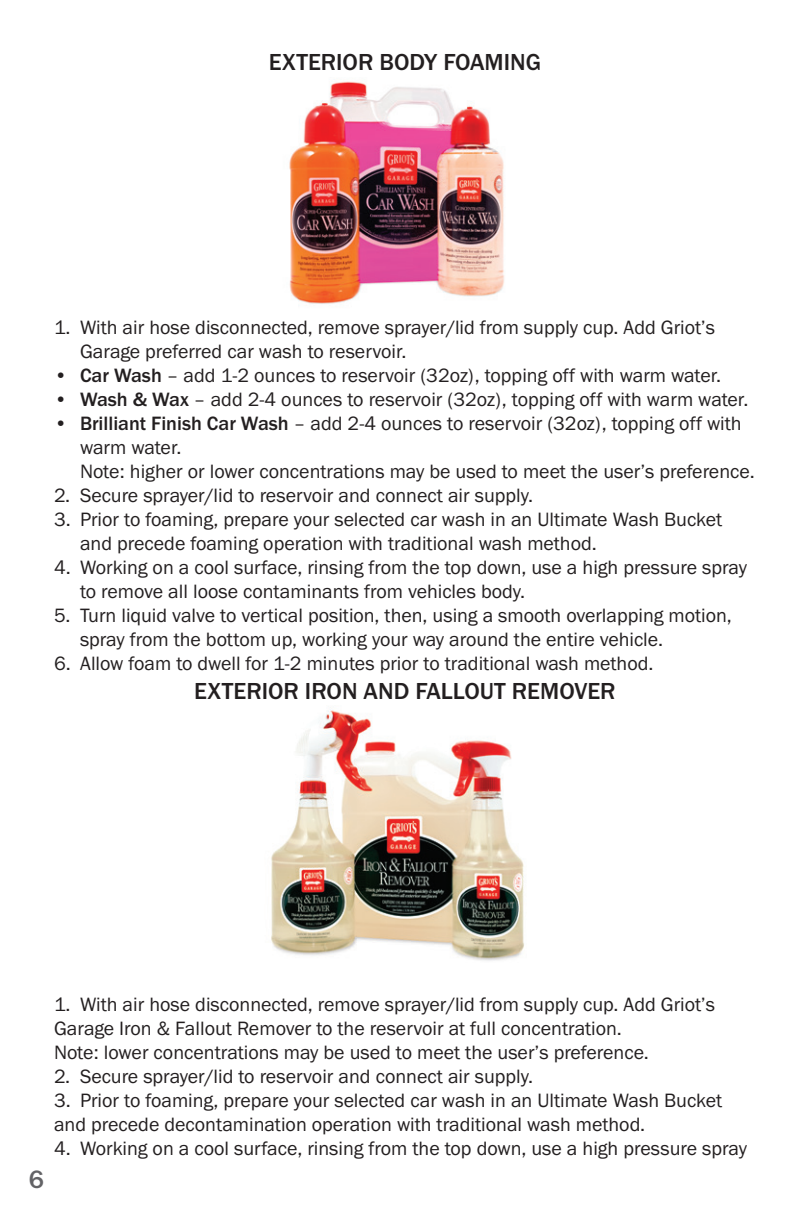
<style>
.page{position:relative;width:792px;height:1224px;background:#fff}
.page>*{position:absolute;margin:0;border:0;box-sizing:border-box;transform-origin:0 0}
.t1{font:500 26px "Franklin Gothic URW";color:#636366}
.t2{font:500 24px "Franklin Gothic URW";color:#231f20}
.t3{font:20px/24px "Franklin Gothic URW Boo";color:#231f20}
.s1{font-family:"Franklin Gothic URW";font-weight:500}
</style>
<div class="page">
<img style="left:271px;top:709px;width:253px;height:252px">
<img style="left:289px;top:81px;width:216px;height:223px">
<p class="t2" style="left:269px;top:47px;width:274px">EXTERIOR BODY FOAMING</p>
<p class="t3" style="left:80px;top:315px;width:636px;text-indent:-26px">1. With air hose disconnected, remove sprayer/lid from supply cup. Add Griot’s<br>Garage preferred car wash to reservoir.</p>
<p class="t3" style="left:54px;top:363px;width:669px"><span class="s1">• Car Wash</span> – add 1-2 ounces to reservoir (32oz), topping off with warm water.</p>
<p class="t3" style="left:54px;top:387px;width:696px"><span class="s1">• Wash &amp; Wax</span> – add 2-4 ounces to reservoir (32oz), topping off with warm water.</p>
<p class="t3" style="left:80px;top:411px;width:676px;text-indent:-26px">• <span class="s1">Brilliant Finish Car Wash</span> – add 2-4 ounces to reservoir (32oz), topping off with warm water.<br>Note: higher or lower concentrations may be used to meet the user’s preference.</p>
<p class="t3" style="left:54px;top:483px;width:481px">2. Secure sprayer/lid to reservoir and connect air supply.</p>
<p class="t3" style="left:80px;top:507px;width:644px;text-indent:-26px">3. Prior to foaming, prepare your selected car wash in an Ultimate Wash Bucket and precede foaming operation with traditional wash method.</p>
<p class="t3" style="left:80px;top:555px;width:669px;text-indent:-26px">4. Working on a cool surface, rinsing from the top down, use a high pressure spray to remove all loose contaminants from vehicles body.</p>
<p class="t3" style="left:80px;top:603px;width:653px;text-indent:-26px">5. Turn liquid valve to vertical position, then, using a smooth overlapping motion, spray from the bottom up, working your way around the entire vehicle.</p>
<p class="t3" style="left:54px;top:651px;width:601px">6. Allow foam to dwell for 1-2 minutes prior to traditional wash method.</p>
<p class="t2" style="left:194px;top:676px;width:423px">EXTERIOR IRON AND FALLOUT REMOVER</p>
<h1 class="t1" style="left:29px;top:1163px;width:17px">6</h1>
<p class="t3" style="left:54px;top:992px;width:662px">1. With air hose disconnected, remove sprayer/lid from supply cup. Add Griot’s<br>Garage Iron &amp; Fallout Remover to the reservoir at full concentration.</p>
<p class="t3" style="left:54px;top:1040px;width:596px">Note: lower concentrations may be used to meet the user’s preference.</p>
<p class="t3" style="left:54px;top:1064px;width:481px">2. Secure sprayer/lid to reservoir and connect air supply.</p>
<p class="t3" style="left:54px;top:1088px;width:670px">3. Prior to foaming, prepare your selected car wash in an Ultimate Wash Bucket and precede decontamination operation with traditional wash method.</p>
<p class="t3" style="left:54px;top:1136px;width:695px">4. Working on a cool surface, rinsing from the top down, use a high pressure spray</p>
</div>
